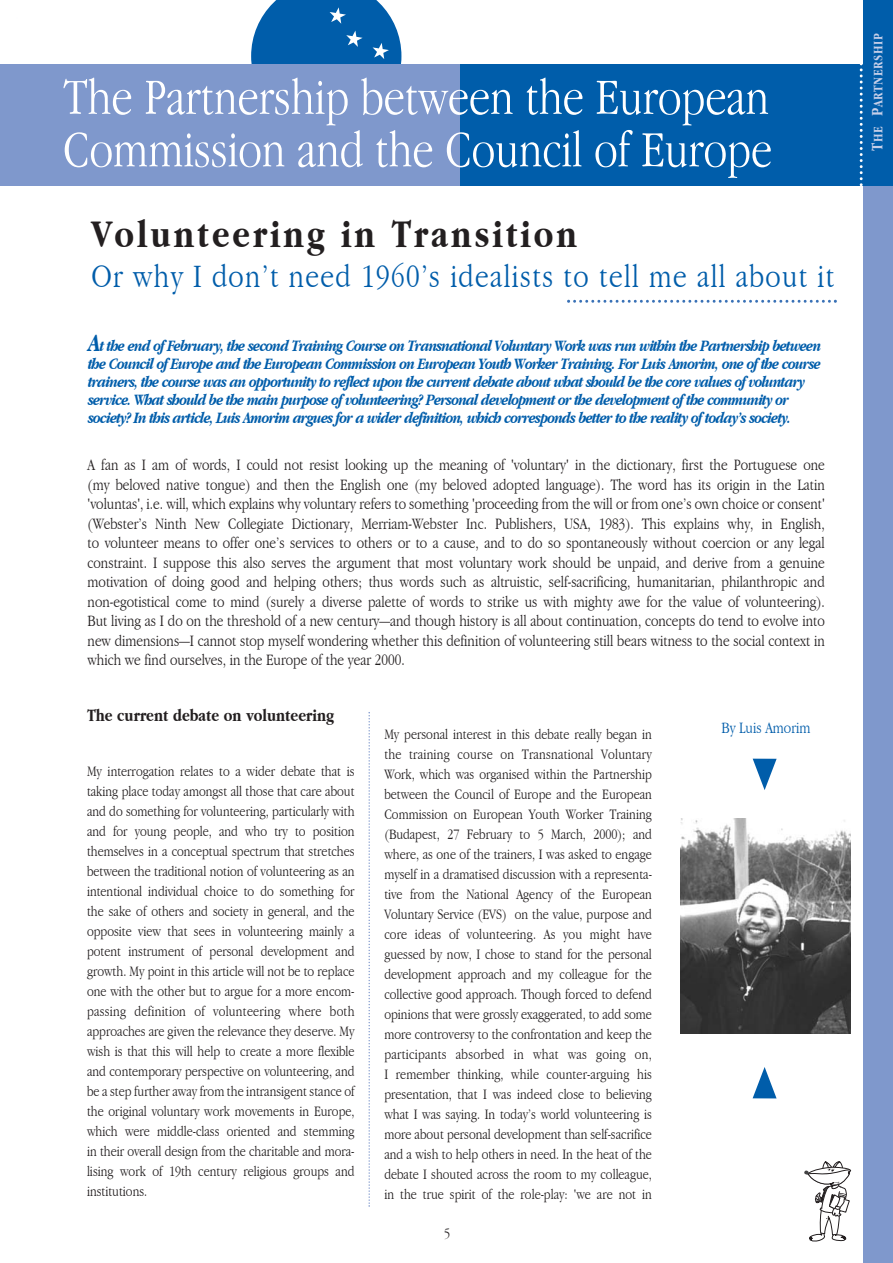
<style>
.page{position:relative;width:893px;height:1263px;background:#fff}
.page>*{position:absolute;margin:0;border:0;box-sizing:border-box;transform-origin:0 0}
.t1{font:300 condensed 52.5px/52.5px "Garamond";color:#fff}
.t2{font:700 condensed 40.65px "Garamond";letter-spacing:.07em;color:#231f20}
.t3{font:300 condensed 33.9px "Garamond";letter-spacing:.04em;color:#005daa}
.t4{font:700 condensed 18px "Garamond";color:#231f20}
.t5{font:300 condensed 16.5px/19.5px "Garamond";color:#231f20;text-align:justify}
.t6{font:italic 700 condensed 16.5px/18px "Garamond";letter-spacing:-.045em;color:#005daa}
.t7{font:300 condensed 16.5px "Garamond";color:#005daa}
.t8{font:300 condensed 15px/20.1px "Garamond";color:#231f20;text-align:justify}
.t9{font:700 condensed 13.5px "Garamond";letter-spacing:.045em;color:#c6cfe9}
.s1{font-size:25.5px}
.s2{font-size:16.5px}
</style>
<div class="page">
<svg style="left:368px;top:712px;width:2px;height:495px"></svg>
<img style="left:680px;top:819px;width:170px;height:215px">
<div style="left:863px;top:0;width:29px;height:1263px;background:#7f98cc"></div>
<div style="left:863px;top:0;width:29px;height:185px;background:#005daa"></div>
<div style="left:454px;top:64px;width:415px;height:121px;background:#005daa"></div>
<div style="left:0;top:64px;width:459px;height:121px;background:#7f98cc"></div>
<svg style="left:251px;top:0;width:150px;height:64px;background:#1d6fb3"></svg>
<svg style="left:752px;top:1067px;width:24px;height:31px"></svg>
<svg style="left:752px;top:759px;width:24px;height:31px"></svg>
<svg style="left:859px;top:64px;width:3px;height:122px"></svg>
<svg style="left:567px;top:300px;width:269px;height:3px"></svg>
<svg style="left:804px;top:1161px;width:48px;height:81px"></svg>
<h1 class="t1" style="left:63px;top:71px;width:710px">The Partnership between the European<br>Commission and the Council of Europe</h1>
<h2 class="t2" style="left:91px;top:211px;width:487px">Volunteering in Transition</h2>
<h3 class="t3" style="left:91px;top:258px;width:744px">Or why I don’t need 1960’s idealists to tell me all about it</h3>
<p class="t6" style="left:88px;top:337px;width:734px"><span class="s1">A</span>t the end of February, the second Training Course on Transnational Voluntary Work was run within the Partnership between the Council of Europe and the European Commission on European Youth Worker Training. For Luis Amorim, one of the course trainers, the course was an opportunity to reflect upon the current debate about what should be the core values of voluntary service. What should be the main purpose of volunteering? Personal development or the development of the community or society? In this article, Luis Amorim argues for a wider definition, which corresponds better to the reality of today’s society.</p>
<p class="t5" style="left:88px;top:455px;width:738px">A fan as I am of words, I could not resist looking up the meaning of 'voluntary' in the dictionary, first the Portuguese one (my beloved native tongue) and then the English one (my beloved adopted language). The word has its origin in the Latin 'voluntas', i.e. will, which explains why voluntary refers to something 'proceeding from the will or from one’s own choice or consent' (Webster’s Ninth New Collegiate Dictionary, Merriam-Webster Inc. Publishers, USA, 1983). This explains why, in English, to volunteer means to offer one’s services to others or to a cause, and to do so spontaneously without coercion or any legal constraint. I suppose this also serves the argument that most voluntary work should be unpaid, and derive from a genuine motivation of doing good and helping others; thus words such as altruistic, self-sacrificing, humanitarian, philanthropic and non-egotistical come to mind (surely a diverse palette of words to strike us with mighty awe for the value of volunteering).<br>But living as I do on the threshold of a new century—and though history is all about continuation, concepts do tend to evolve into new dimensions—I cannot stop myself wondering whether this definition of volunteering still bears witness to the social context in which we find ourselves, in the Europe of the year 2000.</p>
<p class="t4" style="left:87px;top:705px;width:248px">The current debate on volunteering</p>
<p class="t8" style="left:87px;top:761px;width:269px">My interrogation relates to a wider debate that is taking place today amongst all those that care about and do something for volunteering, particularly with and for young people, and who try to position themselves in a conceptual spectrum that stretches between the traditional notion of volunteering as an intentional individual choice to do something for the sake of others and society in general, and the opposite view that sees in volunteering mainly a potent instrument of personal development and growth. My point in this article will not be to replace one with the other but to argue for a more encom&shy;passing definition of volunteering where both approaches are given the relevance they deserve. My wish is that this will help to create a more flexible and contemporary perspective on volunteering, and be a step further away from the intransigent stance of the original voluntary work movements in Europe, which were middle-class oriented and stemming in their overall design from the charitable and mora&shy;lising work of 19th century religious groups and institutions.</p>
<p class="t8" style="left:384px;top:724px;width:269px">My personal interest in this debate really began in the training course on Transnational Voluntary Work, which was organised within the Partnership between the Council of Europe and the European Commission on European Youth Worker Training (Budapest, 27 February to 5 March, 2000); and where, as one of the trainers, I was asked to engage myself in a dramatised discussion with a representa&shy;tive from the National Agency of the European Voluntary Service (EVS) on the value, purpose and core ideas of volunteering. As you might have guessed by now, I chose to stand for the personal development approach and my colleague for the collective good approach. Though forced to defend opinions that were grossly exaggerated, to add some more controversy to the confrontation and keep the participants absorbed in what was going on, I remember thinking, while counter-arguing his presentation, that I was indeed close to believing what I was saying. In today’s world volunteering is more about personal development than self-sacrifice and a wish to help others in need. In the heat of the debate I shouted across the room to my colleague, in the true spirit of the role-play: 'we are not in</p>
<p class="t8" style="left:444px;top:1223px;width:8px">5</p>
<p class="t7" style="left:721px;top:719px;width:90px">By Luis Amorim</p>
<p class="t9" style="left:870px;top:151px;width:119px;rotate:-90deg"><span class="s2">T</span>HE <span class="s2">P</span>ARTNERSHIP</p>
</div>
